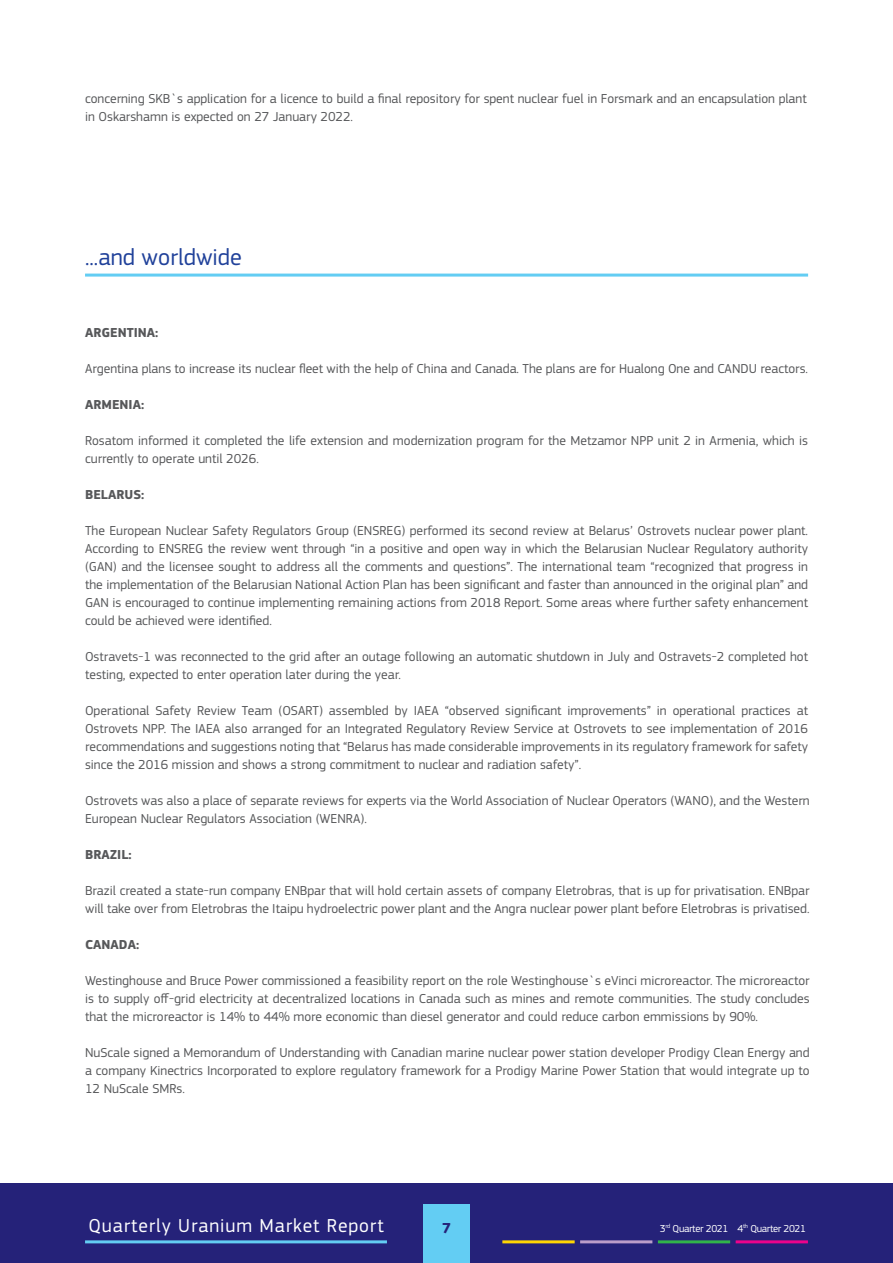
<style>
.page{position:relative;width:893px;height:1263px;background:#fff}
.page>*{position:absolute;margin:0;border:0;box-sizing:border-box;transform-origin:0 0}
.t1{font:24px "EC Square Sans Pro";color:#20419a}
.t2{font:19.5px "EC Square Sans Pro";letter-spacing:.05em;color:#fff}
.t3{font:700 15px "EC Square Sans Pro";color:#252279}
.t4{font:13.5px/18px "EC Square Sans Pro";color:#57585a}
.t5{font:700 13.5px "EC Square Sans Pro";color:#57585a}
.t6{font:10.5px "EC Square Sans Pro";letter-spacing:-.03em;color:#fff}
</style>
<div class="page">
<div style="left:0;top:1183px;width:893px;height:80px;background:#252279"></div>
<div style="left:423px;top:1204px;width:47px;height:59px;background:#63cdf3"></div>
<hr style="left:85px;top:1240px;width:302px;height:3px;background:#63cdf3">
<hr style="left:502px;top:1240px;width:73px;height:3px;background:#fed503">
<hr style="left:658px;top:1240px;width:72px;height:3px;background:#31b44a">
<hr style="left:580px;top:1240px;width:72px;height:3px;background:#bb9dc9">
<hr style="left:736px;top:1240px;width:72px;height:3px;background:#ed028c">
<hr style="left:85px;top:274px;width:723px;height:3px;background:#63cdf3">
<p class="t4" style="left:85px;top:90px;width:723px">concerning SKB`s application for a licence to build a final repository for spent nuclear fuel in Forsmark and an encapsulation plant in Oskarshamn is expected on 27 January 2022.</p>
<h1 class="t1" style="left:85px;top:243px;width:158px">...and worldwide</h1>
<p class="t5" style="left:85px;top:325px;width:75px">ARGENTINA:</p>
<p class="t4" style="left:85px;top:360px;width:725px">Argentina plans to increase its nuclear fleet with the help of China and Canada. The plans are for Hualong One and CANDU reactors.</p>
<p class="t5" style="left:85px;top:397px;width:61px">ARMENIA:</p>
<p class="t4" style="left:85px;top:432px;width:724px">Rosatom informed it completed the life extension and modernization program for the Metzamor NPP unit 2 in Armenia, which is currently to operate until 2026.</p>
<p class="t5" style="left:85px;top:487px;width:61px">BELARUS:</p>
<p class="t4" style="left:85px;top:522px;width:725px;text-align:justify">The European Nuclear Safety Regulators Group (ENSREG) performed its second review at Belarus’ Ostrovets nuclear power plant.<br>According to ENSREG the review went through “in a positive and open way in which the Belarusian Nuclear Regulatory authority (GAN) and the licensee sought to address all the comments and questions”. The international team “recognized that progress in the implementation of the Belarusian National Action Plan has been significant and faster than announced in the original plan” and GAN is encouraged to continue implementing remaining actions from 2018 Report. Some areas where further safety enhancement could be achieved were identified.</p>
<p class="t4" style="left:85px;top:648px;width:725px">Ostravets-1 was reconnected to the grid after an outage following an automatic shutdown in July and Ostravets-2 completed hot testing, expected to enter operation later during the year.</p>
<p class="t4" style="left:85px;top:702px;width:725px;text-align:justify">Operational Safety Review Team (OSART) assembled by IAEA “observed significant improvements” in operational practices at Ostrovets NPP. The IAEA also arranged for an Integrated Regulatory Review Service at Ostrovets to see implementation of 2016 recommendations and suggestions noting that “Belarus has made considerable improvements in its regulatory framework for safety since the 2016 mission and shows a strong commitment to nuclear and radiation safety”.</p>
<p class="t4" style="left:85px;top:792px;width:726px">Ostrovets was also a place of separate reviews for experts via the World Association of Nuclear Operators (WANO), and the Western<br>European Nuclear Regulators Association (WENRA).</p>
<p class="t5" style="left:85px;top:847px;width:48px">BRAZIL:</p>
<p class="t4" style="left:85px;top:882px;width:726px">Brazil created a state-run company ENBpar that will hold certain assets of company Eletrobras, that is up for privatisation. ENBpar will take over from Eletrobras the Itaipu hydroelectric power plant and the Angra nuclear power plant before Eletrobras is privatised.</p>
<p class="t5" style="left:85px;top:937px;width:56px">CANADA:</p>
<p class="t4" style="left:85px;top:972px;width:726px;text-align:justify">Westinghouse and Bruce Power commissioned a feasibility report on the role Westinghouse`s eVinci microreactor. The microreactor is to supply off-grid electricity at decentralized locations in Canada such as mines and remote communities. The study concludes that the microreactor is 14% to 44% more economic than diesel generator and could reduce carbon emmissions by 90%.</p>
<p class="t4" style="left:85px;top:1044px;width:726px;text-align:justify">NuScale signed a Memorandum of Understanding with Canadian marine nuclear power station developer Prodigy Clean Energy and a company Kinectrics Incorporated to explore regulatory framework for a Prodigy Marine Power Station that would integrate up to 12 NuScale SMRs.</p>
<h2 class="t2" style="left:88px;top:1214px;width:297px">Quarterly Uranium Market Report</h2>
<p class="t3" style="left:442px;top:1219px;width:10px">7</p>
<p class="t6" style="left:660px;top:1222px;width:148px">3<sup>rd</sup> Quarter 2021 4<sup>th</sup> Quarter 2021</p>
</div>
